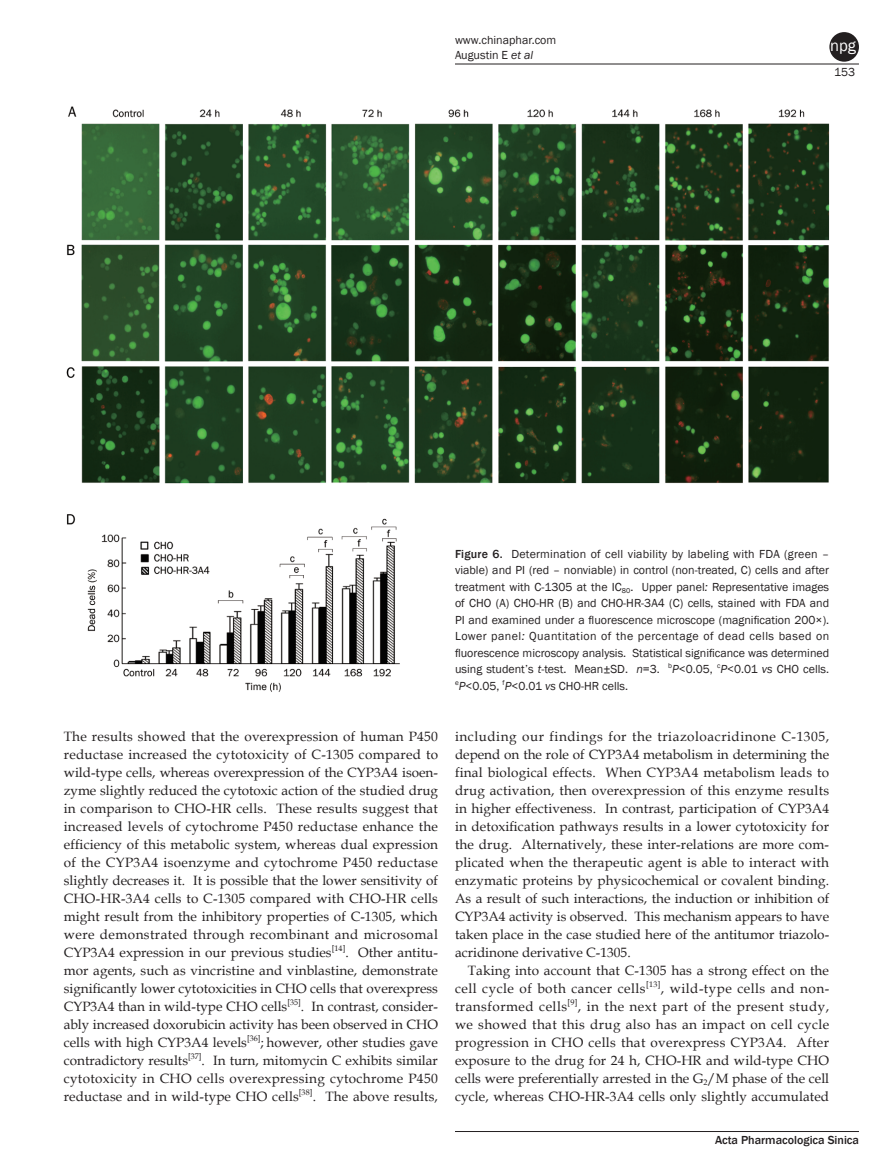
<style>
.page{position:relative;width:893px;height:1170px;background:#fff}
.page>*{position:absolute;margin:0;border:0;box-sizing:border-box;transform-origin:0 0}
.t1{font:16.5px "Franklin Gothic";color:#fff}
.t2{font:13.5px/18px "Book Antiqua";letter-spacing:.005em;color:#231f20;text-align:justify}
.t3{font:13.5px "Book Antiqua 2";color:#231f20}
.t4{font:12px/16.5px "Franklin Gothic";color:#231f20}
.t5{font:12px "Franklin Gothic Book 2";color:#231f20}
.t6{font:12px "Franklin Gothic";letter-spacing:.035em;color:#231f20}
.t7{font:500 12px "Franklin Gothic";color:#231f20}
.s1{font-family:"Franklin Gothic Book Italic 2"}
.s2{font-weight:500}
.s3{font-style:italic}
</style>
<div class="page">
<hr style="left:455px;top:64px;width:404px;height:1px;background:#231f20">
<hr style="left:455px;top:1131px;width:404px;height:1px;background:#231f20">
<div style="left:829px;top:32px;width:30px;height:30px;background:#231f20;border-radius:50%"></div>
<img style="left:66px;top:106px;width:763px;height:586px">
<p class="t4" style="left:455px;top:32px;width:103px;line-height:15px">www.chinaphar.com<br>Augustin E <span class="s1">et al</span></p>
<p class="t1" style="left:830px;top:35px;width:27px">npg</p>
<p class="t4" style="left:834px;top:64px;width:22px">153</p>
<p class="t2" style="left:64px;top:727px;width:376px">The results showed that the overexpression of human P450 reductase increased the cytotoxicity of C-1305 compared to wild-type cells, whereas overexpression of the CYP3A4 isoen&shy;zyme slightly reduced the cytotoxic action of the studied drug in comparison to CHO-HR cells. These results suggest that increased levels of cytochrome P450 reductase enhance the efficiency of this metabolic system, whereas dual expression of the CYP3A4 isoenzyme and cytochrome P450 reductase slightly decreases it. It is possible that the lower sensitivity of CHO-HR-3A4 cells to C-1305 compared with CHO-HR cells might result from the inhibitory properties of C-1305, which were demonstrated through recombinant and microsomal CYP3A4 expression in our previous studies<sup>[14]</sup>. Other antitu&shy;mor agents, such as vincristine and vinblastine, demonstrate</p>
<p class="t3" style="left:64px;top:979px;width:376px">significantly lower cytotoxicities in CHO cells that overexpress</p>
<p class="t2" style="left:64px;top:997px;width:376px">CYP3A4 than in wild-type CHO cells<sup>[35]</sup>. In contrast, consider&shy;ably increased doxorubicin activity has been observed in CHO cells with high CYP3A4 levels<sup>[36]</sup>; however, other studies gave contradictory results<sup>[37]</sup>. In turn, mitomycin C exhibits similar cytotoxicity in CHO cells overexpressing cytochrome P450 reductase and in wild-type CHO cells<sup>[38]</sup>. The above results,</p>
<p class="t4" style="left:455px;top:545px;width:376px;text-align:justify"><span class="s2">Figure 6.</span> Determination of cell viability by labeling with FDA (green – viable) and PI (red – nonviable) in control (non-treated, C) cells and after treatment with C-1305 at the IC<sub>80</sub>. Upper panel<span class="s1">:</span> Representative images of CHO (A) CHO-HR (B) and CHO-HR-3A4 (C) cells, stained with FDA and</p>
<p class="t5" style="left:455px;top:612px;width:376px">PI and examined under a fluorescence microscope (magnification 200×).</p>
<p class="t6" style="left:455px;top:628px;width:376px">Lower panel<span class="s1">:</span> Quantitation of the percentage of dead cells based on</p>
<p class="t5" style="left:455px;top:645px;width:376px">fluorescence microscopy analysis. Statistical significance was determined</p>
<p class="t4" style="left:455px;top:661px;width:376px">using student’s <span class="s1">t</span>-test. Mean±SD. <span class="s1">n</span>=3. <sup>b</sup><span class="s1">P</span>&lt;0.05, <sup>c</sup><span class="s1">P</span>&lt;0.01 <span class="s3">vs</span> CHO cells. <sup>e</sup><span class="s1">P</span>&lt;0.05, <sup>f</sup><span class="s1">P</span>&lt;0.01 <span class="s3">vs</span> CHO-HR cells.</p>
<p class="t2" style="left:455px;top:727px;width:376px">including our findings for the triazoloacridinone C-1305, depend on the role of CYP3A4 metabolism in determining the final biological effects. When CYP3A4 metabolism leads to drug activation, then overexpression of this enzyme results in higher effectiveness. In contrast, participation of CYP3A4</p>
<p class="t3" style="left:455px;top:817px;width:376px">in detoxification pathways results in a lower cytotoxicity for</p>
<p class="t2" style="left:455px;top:835px;width:376px">the drug. Alternatively, these inter-relations are more com&shy;plicated when the therapeutic agent is able to interact with enzymatic proteins by physicochemical or covalent binding.<br>As a result of such interactions, the induction or inhibition of CYP3A4 activity is observed. This mechanism appears to have taken place in the case studied here of the antitumor triazolo&shy;acridinone derivative C-1305.</p>
<p class="t2" style="left:455px;top:961px;width:376px;text-indent:13px">Taking into account that C-1305 has a strong effect on the cell cycle of both cancer cells<sup>[13]</sup>, wild-type cells and non&shy;transformed cells<sup>[9]</sup>, in the next part of the present study, we showed that this drug also has an impact on cell cycle progression in CHO cells that overexpress CYP3A4. After exposure to the drug for 24 h, CHO-HR and wild-type CHO cells were preferentially arrested in the G<sub>2</sub>/M phase of the cell cycle, whereas CHO-HR-3A4 cells only slightly accumulated</p>
<p class="t7" style="left:715px;top:1132px;width:145px">Acta Pharmacologica Sinica</p>
</div>
